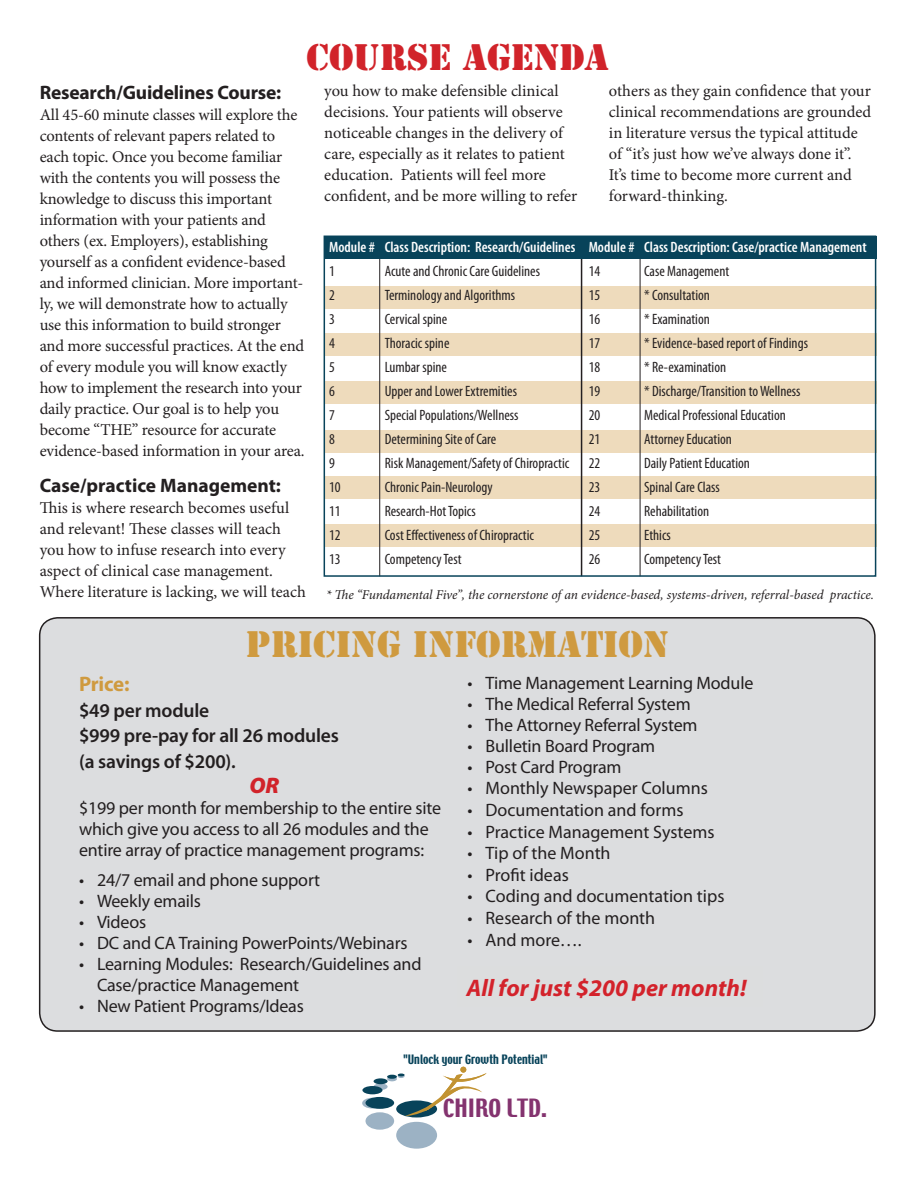
<style>
.page{position:relative;width:918px;height:1188px;background:#fff}
.page>*{position:absolute;margin:0;border:0;box-sizing:border-box;transform-origin:0 0}
.t1{font:34.5px "Stencil Std";color:#cf9a3f}
.t2{font:34.5px "Stencil Std";color:#d1232a}
.t3{font:italic 700 24px "Myriad Pro";color:#d3222b}
.t4{font:italic 700 24px "Myriad Pro";color:#d1232a}
.t5{font:italic 900 22.5px "Myriad Pro";color:#d1232a}
.t6{font:22.2px "Techno";color:#84336f}
.t7{font:700 21px "Myriad Pro";letter-spacing:-.015em;color:#cf9a3f}
.t8{font:600 19.5px/25.5px "Myriad Pro";letter-spacing:-.01em;color:#231f20}
.t9{font:700 19.5px "Myriad Pro";letter-spacing:-.01em;color:#231f20}
.t10{font:18px/21px "Myriad Pro";letter-spacing:-.01em;color:#231f20}
.t11{font:16.5px/21px "Minion Pro";letter-spacing:-.01em;color:#231f20}
.t12{font:condensed 15px "Myriad Pro";color:#231f20}
.t13{font:600 condensed 15px "Myriad Pro";color:#fff}
.t14{font:italic 13.5px "Minion Pro";letter-spacing:-.005em;color:#231f20}
.t15{font:11.55px "Techno";color:#08435a}
</style>
<div class="page">
<div style="left:40px;top:618px;width:835px;height:413px;background:#dcdddf;border-radius:18px"></div>
<div style="left:39px;top:617px;width:837px;height:415px;border:2px solid #231f20;border-radius:18px"></div>
<div style="left:396px;top:1122px;width:41px;height:27px;background:#9cb2c4;border-radius:50%"></div>
<div style="left:366px;top:1112px;width:28px;height:18px;background:#9cb2c4;border-radius:50%"></div>
<svg style="left:362px;top:1098px;width:20px;height:11px"></svg>
<svg style="left:374px;top:1083px;width:14px;height:7px"></svg>
<svg style="left:387px;top:1077px;width:10px;height:4px"></svg>
<svg style="left:396px;top:1100px;width:41px;height:17px"></svg>
<div style="left:366px;top:1097px;width:28px;height:12px;background:#08435a;border-radius:50%"></div>
<div style="left:362px;top:1086px;width:20px;height:8px;background:#08435a;border-radius:50%"></div>
<div style="left:374px;top:1078px;width:14px;height:6px;background:#08435a;border-radius:50%"></div>
<svg style="left:387px;top:1075px;width:10px;height:4px"></svg>
<svg style="left:398px;top:1067px;width:89px;height:49px"></svg>
<div style="left:325px;top:287px;width:551px;height:22px;background:#eedbbc"></div>
<div style="left:325px;top:430px;width:551px;height:22px;background:#eedbbc"></div>
<div style="left:325px;top:382px;width:551px;height:22px;background:#eedbbc"></div>
<div style="left:325px;top:333px;width:551px;height:22px;background:#eedbbc"></div>
<div style="left:325px;top:476px;width:551px;height:22px;background:#eedbbc"></div>
<div style="left:325px;top:524px;width:551px;height:22px;background:#eedbbc"></div>
<hr style="left:581px;top:236px;width:1px;height:340px;background:#231f20">
<hr style="left:379px;top:236px;width:1px;height:340px;background:#231f20">
<hr style="left:640px;top:236px;width:1px;height:340px;background:#231f20">
<div style="left:325px;top:236px;width:551px;height:22px;background:#08435a"></div>
<div style="left:324px;top:236px;width:552px;height:341px;border:2px solid #08435a"></div>
<h1 class="t2" style="left:306px;top:35px;width:304px">COURSE AGENDA</h1>
<p class="t9" style="left:40px;top:80px;width:243px">Research/Guidelines Course:</p>
<p class="t11" style="left:40px;top:104px;width:266px">All 45-60 minute classes will explore the contents of relevant papers related to each topic. Once you become familiar with the contents you will possess the knowledge to discuss this important information with your patients and others (ex. Employers), establishing yourself as a confident evidence-based and informed clinician. More important&shy;ly, we will demonstrate how to actually use this information to build stronger and more successful practices. At the end of every module you will know exactly how to implement the research into your daily practice. Our goal is to help you become “THE” resource for accurate evidence-based information in your area.</p>
<p class="t9" style="left:40px;top:473px;width:243px">Case/practice Management:</p>
<p class="t11" style="left:40px;top:497px;width:268px">This is where research becomes useful and relevant! These classes will teach you how to infuse research into every aspect of clinical case management.<br>Where literature is lacking, we will teach</p>
<p class="t11" style="left:324px;top:81px;width:255px">you how to make defensible clinical decisions. Your patients will observe noticeable changes in the delivery of care, especially as it relates to patient education. Patients will feel more confident, and be more willing to refer</p>
<p class="t11" style="left:609px;top:81px;width:264px">others as they gain confidence that your clinical recommendations are grounded in literature versus the typical attitude of “it’s just how we’ve always done it”.<br>It’s time to become more current and forward-thinking.</p>
<p class="t13" style="left:329px;top:238px;width:539px">Module # Class Description: Research/Guidelines Module # Class Description: Case/practice Management</p>
<p class="t12" style="left:329px;top:262px;width:7px">1</p>
<p class="t12" style="left:385px;top:262px;width:157px">Acute and Chronic Care Guidelines</p>
<p class="t12" style="left:589px;top:262px;width:13px">14</p>
<p class="t12" style="left:644px;top:262px;width:87px">Case Management</p>
<p class="t12" style="left:329px;top:286px;width:7px">2</p>
<p class="t12" style="left:385px;top:286px;width:132px">Terminology and Algorithms</p>
<p class="t12" style="left:589px;top:286px;width:13px">15</p>
<p class="t12" style="left:644px;top:286px;width:67px">* Consultation</p>
<p class="t12" style="left:329px;top:310px;width:7px">3</p>
<p class="t12" style="left:385px;top:310px;width:64px">Cervical spine</p>
<p class="t12" style="left:589px;top:310px;width:13px">16</p>
<p class="t12" style="left:644px;top:310px;width:67px">* Examination</p>
<p class="t12" style="left:329px;top:334px;width:7px">4</p>
<p class="t12" style="left:385px;top:334px;width:66px">Thoracic spine</p>
<p class="t12" style="left:589px;top:334px;width:13px">17</p>
<p class="t12" style="left:644px;top:334px;width:165px">* Evidence-based report of Findings</p>
<p class="t12" style="left:329px;top:358px;width:7px">5</p>
<p class="t12" style="left:385px;top:358px;width:64px">Lumbar spine</p>
<p class="t12" style="left:589px;top:358px;width:13px">18</p>
<p class="t12" style="left:644px;top:358px;width:84px">* Re-examination</p>
<p class="t12" style="left:329px;top:382px;width:7px">6</p>
<p class="t12" style="left:385px;top:382px;width:134px">Upper and Lower Extremities</p>
<p class="t12" style="left:589px;top:382px;width:13px">19</p>
<p class="t12" style="left:644px;top:382px;width:158px">* Discharge/Transition to Wellness</p>
<p class="t12" style="left:329px;top:406px;width:7px">7</p>
<p class="t12" style="left:385px;top:406px;width:135px">Special Populations/Wellness</p>
<p class="t12" style="left:589px;top:406px;width:13px">20</p>
<p class="t12" style="left:644px;top:406px;width:143px">Medical Professional Education</p>
<p class="t12" style="left:329px;top:430px;width:7px">8</p>
<p class="t12" style="left:385px;top:430px;width:113px">Determining Site of Care</p>
<p class="t12" style="left:589px;top:430px;width:13px">21</p>
<p class="t12" style="left:644px;top:430px;width:89px">Attorney Education</p>
<p class="t12" style="left:329px;top:454px;width:7px">9</p>
<p class="t12" style="left:385px;top:454px;width:186px">Risk Management/Safety of Chiropractic</p>
<p class="t12" style="left:589px;top:454px;width:13px">22</p>
<p class="t12" style="left:644px;top:454px;width:107px">Daily Patient Education</p>
<p class="t12" style="left:329px;top:478px;width:13px">10</p>
<p class="t12" style="left:385px;top:478px;width:110px">Chronic Pain-Neurology</p>
<p class="t12" style="left:589px;top:478px;width:13px">23</p>
<p class="t12" style="left:644px;top:478px;width:77px">Spinal Care Class</p>
<p class="t12" style="left:329px;top:502px;width:13px">11</p>
<p class="t12" style="left:385px;top:502px;width:93px">Research-Hot Topics</p>
<p class="t12" style="left:589px;top:502px;width:13px">24</p>
<p class="t12" style="left:644px;top:502px;width:67px">Rehabilitation</p>
<p class="t12" style="left:329px;top:526px;width:13px">12</p>
<p class="t12" style="left:385px;top:526px;width:151px">Cost Effectiveness of Chiropractic</p>
<p class="t12" style="left:589px;top:526px;width:13px">25</p>
<p class="t12" style="left:644px;top:526px;width:28px">Ethics</p>
<p class="t12" style="left:329px;top:550px;width:13px">13</p>
<p class="t12" style="left:385px;top:550px;width:78px">Competency Test</p>
<p class="t12" style="left:589px;top:550px;width:13px">26</p>
<p class="t12" style="left:644px;top:550px;width:78px">Competency Test</p>
<p class="t14" style="left:326px;top:586px;width:549px">* The “Fundamental Five”, the cornerstone of an evidence-based, systems-driven, referral-based practice.</p>
<h1 class="t1" style="left:246px;top:622px;width:425px">PRICING INFORMATION</h1>
<p class="t7" style="left:79px;top:670px;width:52px">Price:</p>
<p class="t8" style="left:79px;top:697px;width:261px">$49 per module<br>$999 pre-pay for all 26 modules (a savings of $200).</p>
<h3 class="t5" style="left:249px;top:770px;width:31px">OR</h3>
<p class="t10" style="left:79px;top:797px;width:364px">$199 per month for membership to the entire site which give you access to all 26 modules and the entire array of practice management programs:</p>
<p class="t10" style="left:79px;top:869px;width:243px">• 24/7 email and phone support</p>
<p class="t10" style="left:79px;top:890px;width:124px">• Weekly emails</p>
<p class="t10" style="left:79px;top:911px;width:69px">• Videos</p>
<p class="t10" style="left:79px;top:932px;width:330px">• DC and CA Training PowerPoints/Webinars</p>
<p class="t10" style="left:97px;top:953px;width:326px;text-indent:-18px">• Learning Modules: Research/Guidelines and<br>Case/practice Management</p>
<p class="t10" style="left:79px;top:995px;width:226px">• New Patient Programs/Ideas</p>
<p class="t10" style="left:468px;top:672px;width:287px">• Time Management Learning Module</p>
<p class="t10" style="left:468px;top:693px;width:225px">• The Medical Referral System</p>
<p class="t10" style="left:468px;top:714px;width:231px">• The Attorney Referral System</p>
<p class="t10" style="left:468px;top:735px;width:189px">• Bulletin Board Program</p>
<p class="t10" style="left:468px;top:756px;width:156px">• Post Card Program</p>
<p class="t10" style="left:468px;top:778px;width:242px">• Monthly Newspaper Columns</p>
<p class="t10" style="left:468px;top:799px;width:217px">• Documentation and forms</p>
<p class="t10" style="left:468px;top:821px;width:248px">• Practice Management Systems</p>
<p class="t10" style="left:468px;top:842px;width:145px">• Tip of the Month</p>
<p class="t10" style="left:468px;top:864px;width:103px">• Profit ideas</p>
<p class="t10" style="left:468px;top:886px;width:258px">• Coding and documentation tips</p>
<p class="t10" style="left:468px;top:907px;width:189px">• Research of the month</p>
<p class="t10" style="left:468px;top:929px;width:116px">• And more….</p>
<h2 class="t4" style="left:590px;top:972px;width:40px">199</h2>
<h2 class="t3" style="left:467px;top:972px;width:281px">All for just $200 per month!</h2>
<p class="t15" style="left:404px;top:1052px;width:145px">"Unlock your Growth Potential"</p>
<h3 class="t6" style="left:443px;top:1093px;width:105px">CHIRO LTD.</h3>
</div>
